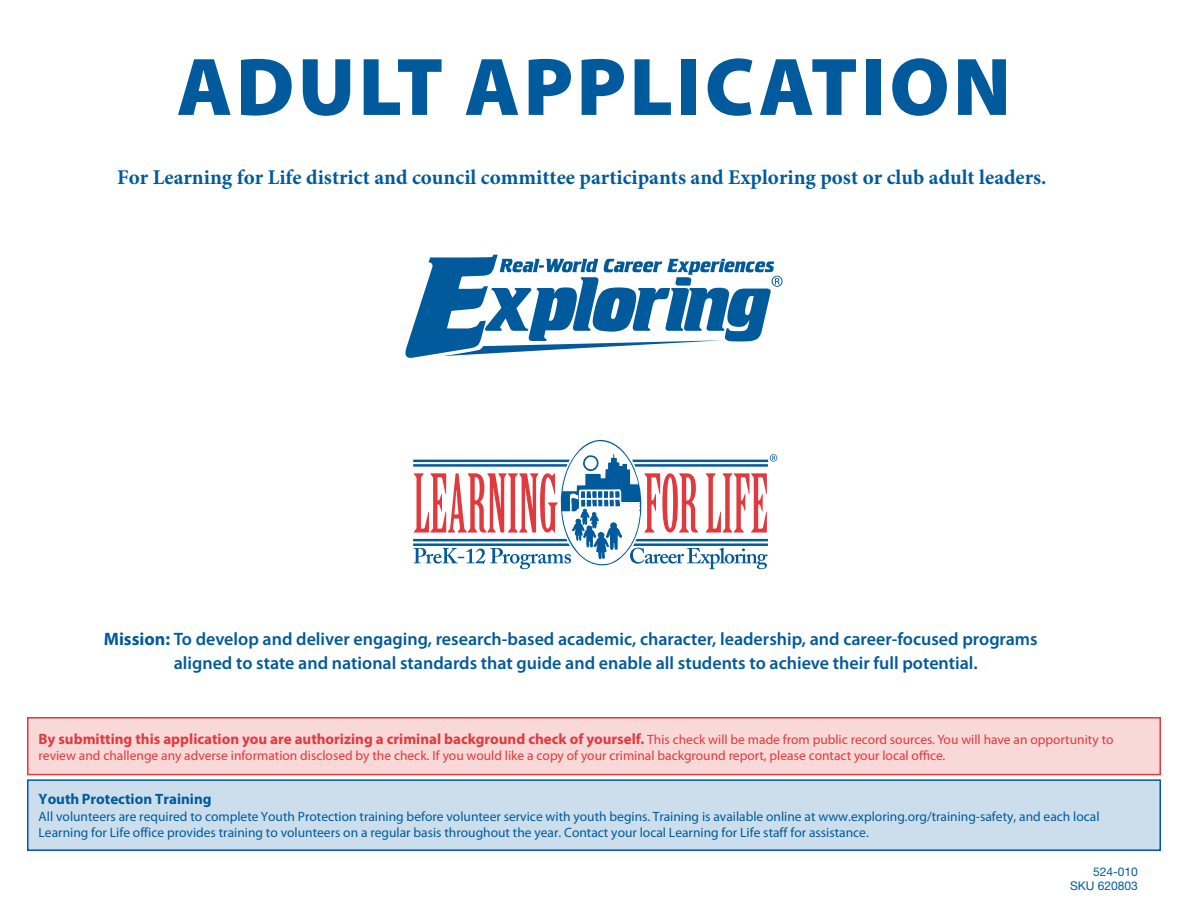
<style>
.page{position:relative;width:1188px;height:918px;background:#fff}
.page>*{position:absolute;margin:0;border:0;box-sizing:border-box;transform-origin:0 0}
.t1{font:900 82.5px "Myriad Pro";letter-spacing:.04em;color:#005a9c}
.t2{font:700 21px "Minion Pro";color:#005a9c}
.t3{font:600 18px/24px "Myriad Pro";color:#005a9c;text-align:center}
.t4{font:700 15px "Myriad Pro";color:#e03a3e}
.t5{font:700 15px "Myriad Pro";color:#005a9c}
.t6{font:13.5px/16.4px "Myriad Pro";color:#005a9c}
.t7{font:13.5px "Myriad Pro";color:#e03a3e}
.t8{font:12px/13.5px "Helvetica Neue";color:#005a9c;text-align:right}
.s1{font-weight:700}
.s2{font-weight:400;font-size:13.5px}
</style>
<div class="page">
<div style="left:28px;top:780px;width:1132px;height:70px;background:#ccdeeb"></div>
<div style="left:27px;top:779px;width:1134px;height:72px;border:2px solid #005a9c"></div>
<div style="left:28px;top:718px;width:1132px;height:57px;background:#f9d8d8"></div>
<div style="left:27px;top:717px;width:1134px;height:58px;border:2px solid #e03a3e"></div>
<svg style="left:413px;top:439px;width:364px;height:130px"></svg>
<svg style="left:405px;top:255px;width:378px;height:103px"></svg>
<p class="t1" style="left:177px;top:32px;width:836px">ADULT APPLICATION</p>
<p class="t2" style="left:117px;top:163px;width:931px">For Learning for Life district and council committee participants and Exploring post or club adult leaders.</p>
<p class="t3" style="left:104px;top:627px;width:936px"><span class="s1">Mission:</span> To develop and deliver engaging, research-based academic, character, leadership, and career-focused programs aligned to state and national standards that guide and enable all students to achieve their full potential.</p>
<p class="t4" style="left:39px;top:729px;width:1076px">By submitting this application you are authorizing a criminal background check of yourself. <span class="s2">This check will be made from public record sources. You will have an opportunity to</span></p>
<p class="t7" style="left:39px;top:747px;width:908px">review and challenge any adverse information disclosed by the check. If you would like a copy of your criminal background report, please contact your local office.</p>
<p class="t5" style="left:39px;top:789px;width:174px">Youth Protection Training</p>
<p class="t6" style="left:39px;top:808px;width:1063px">All volunteers are required to complete Youth Protection training before volunteer service with youth begins. Training is available online at www.exploring.org/training-safety, and each local<br>Learning for Life office provides training to volunteers on a regular basis throughout the year. Contact your local Learning for Life staff for assistance.</p>
<p class="t8" style="left:1070px;top:865px;width:69px">524-010<br>SKU 620803</p>
</div>
